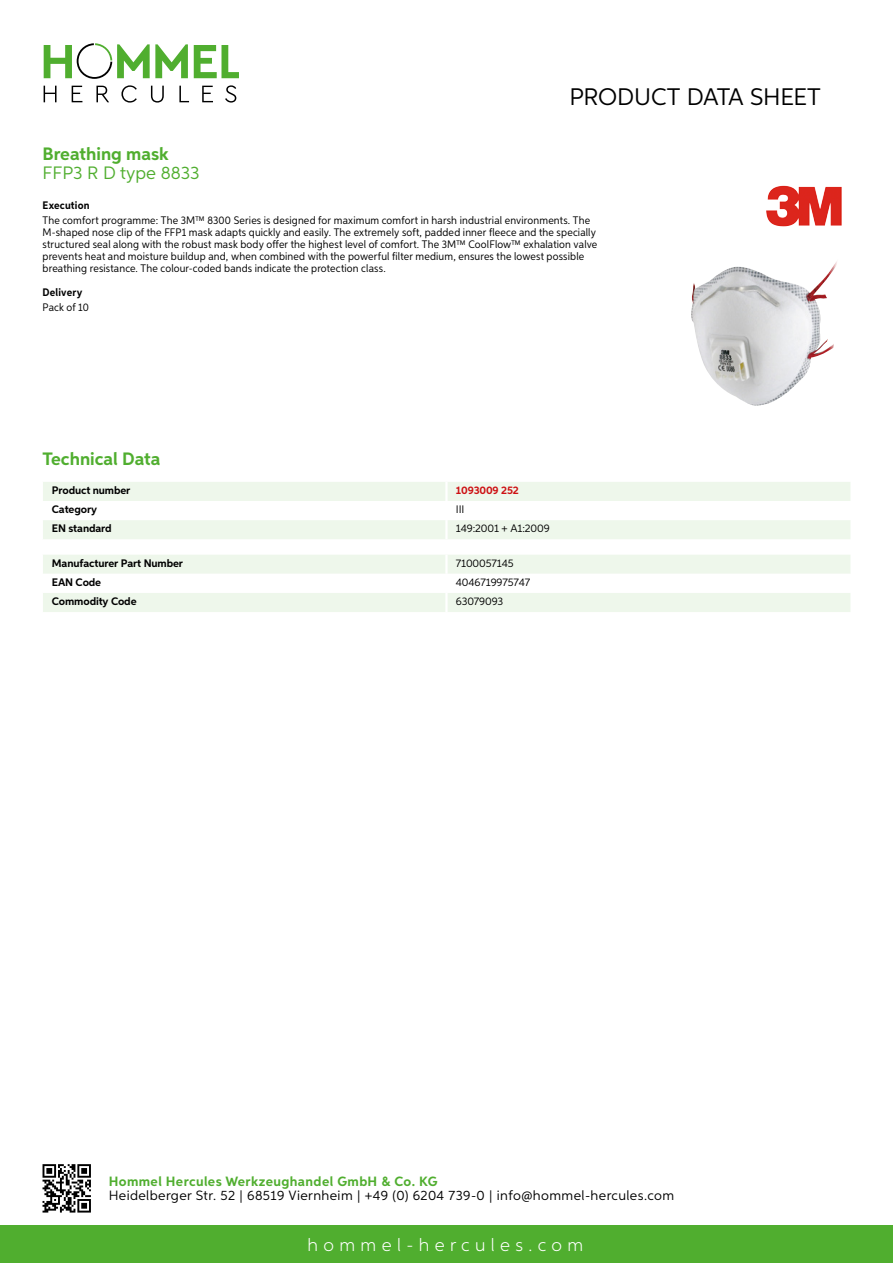
<style>
.page{position:relative;width:893px;height:1263px;background:#fff}
.page>*{position:absolute;margin:0;border:0;box-sizing:border-box;transform-origin:0 0}
.t1{font:24px "Aspira";letter-spacing:-.01em;color:#000}
.t2{font:700 18px "Aspira";color:#50ae2f}
.t3{font:300 18px "Aspira";letter-spacing:.3em;color:#fff}
.t4{font:18px "Aspira";color:#50ae2f}
.t5{font:13.5px "Aspira";letter-spacing:.03em;color:#000}
.t6{font:700 13.5px "Aspira";letter-spacing:.03em;color:#50ae2f}
.t7{font:10.95px/12px "Aspira Nar";letter-spacing:.015em;color:#000}
.t8{font:700 10.95px "Aspira";letter-spacing:-.01em;color:#000}
.t9{font:10.95px "Aspira";letter-spacing:-.01em;color:#000}
.t10{font:700 10.95px "Aspira Nar";letter-spacing:.015em;color:#000}
.t11{font:700 10.95px "Aspira";letter-spacing:-.01em;color:#cd1013}
</style>
<div class="page">
<div style="left:0;top:1226px;width:893px;height:37px;background:#50ae2f"></div>
<svg style="left:43px;top:1164px;width:48px;height:48px"></svg>
<svg style="left:194px;top:45px;width:45px;height:33px"></svg>
<svg style="left:44px;top:43px;width:144px;height:36px"></svg>
<svg style="left:44px;top:86px;width:13px;height:16px"></svg>
<svg style="left:72px;top:86px;width:10px;height:16px"></svg>
<svg style="left:96px;top:86px;width:13px;height:16px"></svg>
<svg style="left:121px;top:85px;width:16px;height:18px"></svg>
<svg style="left:151px;top:86px;width:13px;height:17px"></svg>
<svg style="left:179px;top:86px;width:10px;height:16px"></svg>
<svg style="left:202px;top:86px;width:11px;height:16px"></svg>
<svg style="left:225px;top:85px;width:11px;height:18px"></svg>
<svg style="left:43px;top:482px;width:807px;height:57px"></svg>
<hr style="left:445px;top:520px;width:3px;height:19px;background:#fff">
<svg style="left:43px;top:555px;width:807px;height:57px"></svg>
<hr style="left:445px;top:593px;width:3px;height:19px;background:#fff">
<img style="left:691px;top:261px;width:146px;height:145px">
<img style="left:767px;top:186px;width:21px;height:15px">
<h1 class="t1" style="left:569px;top:82px;width:253px">Product data sh eet</h1>
<h2 class="t2" style="left:43px;top:142px;width:128px">Breathing mask</h2>
<h2 class="t4" style="left:43px;top:162px;width:159px">FFP3 R D type 8833</h2>
<p class="t10" style="left:43px;top:199px;width:49px">Execution</p>
<p class="t7" style="left:43px;top:214px;width:556px">The comfort programme: The 3M™ 8300 Series is designed for maximum comfort in harsh industrial environments. The M-shaped nose clip of the FFP1 mask adapts quickly and easily. The extremely soft, padded inner fleece and the specially structured seal along with the robust mask body offer the highest level of comfort. The 3M™ CoolFlow™ exhalation valve prevents heat and moisture buildup and, when combined with the powerful filter medium, ensures the lowest possible breathing resistance. The colour-coded bands indicate the protection class.</p>
<p class="t10" style="left:43px;top:285px;width:41px">Delivery</p>
<p class="t7" style="left:43px;top:301px;width:48px">Pack of 10</p>
<h2 class="t2" style="left:43px;top:448px;width:120px">Technical Data</h2>
<p class="t8" style="left:52px;top:483px;width:80px">Product number</p>
<p class="t11" style="left:456px;top:483px;width:65px">1093009 252</p>
<p class="t8" style="left:52px;top:502px;width:47px">Category</p>
<p class="t9" style="left:456px;top:502px;width:10px">III</p>
<p class="t8" style="left:52px;top:521px;width:61px">EN standard</p>
<p class="t9" style="left:456px;top:522px;width:95px">149:2001 + A1:2009</p>
<p class="t8" style="left:52px;top:556px;width:133px">Manufacturer Part Number</p>
<p class="t9" style="left:456px;top:556px;width:59px">7100057145</p>
<p class="t8" style="left:52px;top:575px;width:51px">EAN Code</p>
<p class="t9" style="left:456px;top:575px;width:76px">4046719975747</p>
<p class="t8" style="left:52px;top:594px;width:86px">Commodity Code</p>
<p class="t9" style="left:456px;top:594px;width:49px">63079093</p>
<p class="t6" style="left:109px;top:1172px;width:330px">Hommel Hercules Werkzeughandel GmbH &amp; Co. KG</p>
<p class="t5" style="left:109px;top:1187px;width:567px">Heidelberger Str. 52 | 68519 Viernheim | +49 (0) 6204 739-0 | info@hommel-hercules.com</p>
<h2 class="t3" style="left:307px;top:1234px;width:277px">hommel-hercules.com</h2>
</div>
